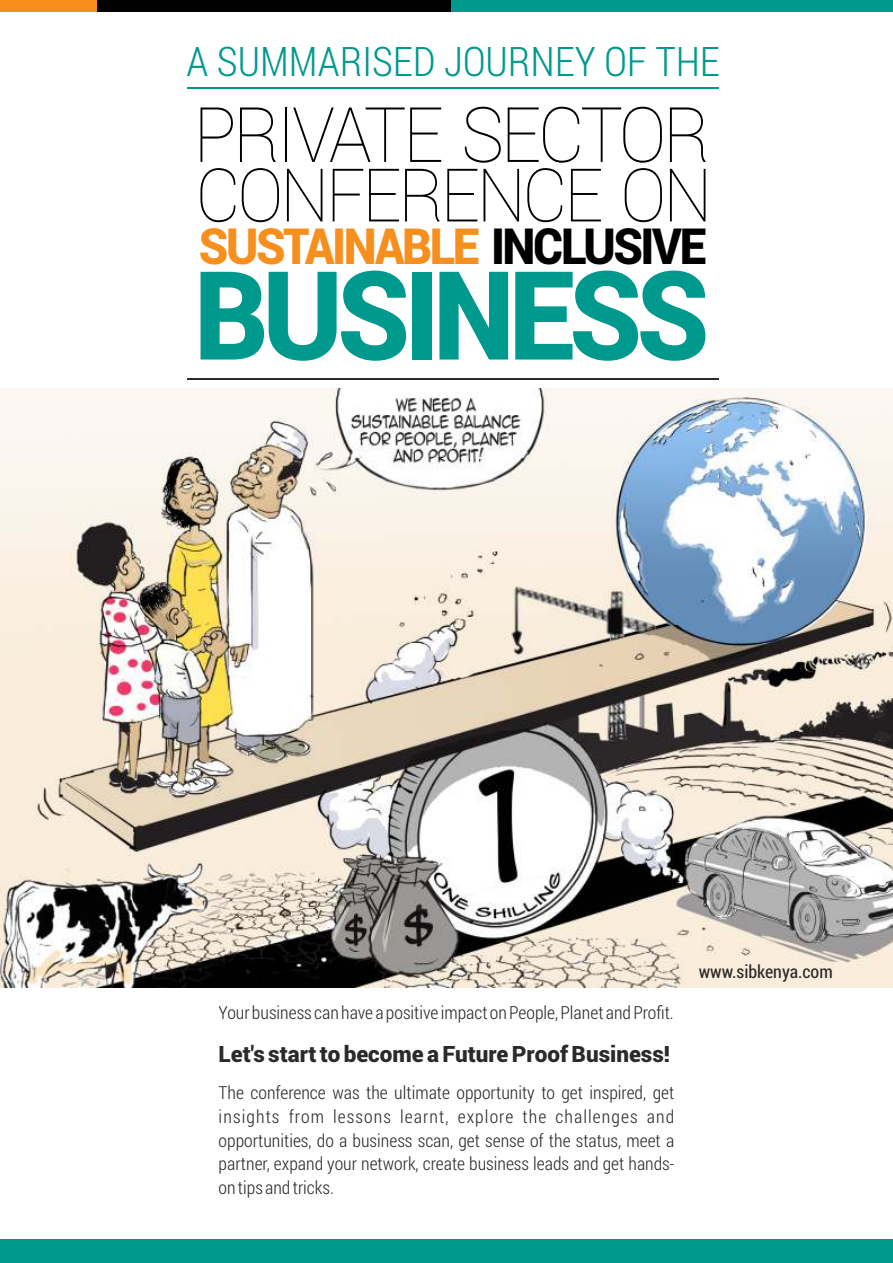
<style>
.page{position:relative;width:893px;height:1263px;background:#fff}
.page>*{position:absolute;margin:0;border:0;box-sizing:border-box;transform-origin:0 0}
.t1{font:900 123.45px "Roboto";letter-spacing:-.05em;color:#00998e;scale:.94 1}
.t2{font:100 76.5px "Roboto";letter-spacing:-.05em;color:#000;scale:.94 1}
.t3{font:100 73.95px "Roboto";letter-spacing:-.05em;color:#000;scale:.94 1}
.t4{font:900 49.8px "Roboto";letter-spacing:-.05em;color:#f78f1e;scale:.94 1}
.t5{font:300 40.8px "Roboto Condensed";color:#00998e}
.t6{font:900 22.5px "Roboto";color:#2b2a29}
.t7{font:300 18px/23.7px "Roboto Condensed";color:#2b2a29;text-align:justify}
.t8{font:18px "Roboto Condensed";color:#2b2a29}
.s1{font-size:76.65px}
.s2{color:#000}
</style>
<div class="page">
<div style="left:0;top:1239px;width:893px;height:24px;background:#00998e"></div>
<hr style="left:187px;top:88px;width:532px;height:1px;background:#00998e">
<hr style="left:187px;top:378px;width:532px;height:2px;background:#2b2a29">
<div style="left:451px;top:0;width:442px;height:11px;background:#00998e"></div>
<div style="left:96px;top:0;width:355px;height:11px;background:#000"></div>
<div style="left:0;top:0;width:96px;height:11px;background:#f78f1e"></div>
<img style="left:0;top:388px;width:893px;height:599px">
<h3 class="t5" style="left:186px;top:33px;width:535px">A SUMMARISED JOURNEY OF THE</h3>
<h2 class="t2" style="left:193px;top:82px;width:551px">PRIVATE <span class="s1">SECTOR</span></h2>
<h3 class="t3" style="left:196px;top:144px;width:551px">CONFERENCE ON</h3>
<h3 class="t4" style="left:199px;top:212px;width:541px">SUSTAINABLE <span class="s2">INCLUSIVE</span></h3>
<h1 class="t1" style="left:194px;top:230px;width:550px">BUSINESS</h1>
<p class="t7" style="left:219px;top:1000px;width:457px">Your business can have a positive impact on People, Planet and Profit.</p>
<p class="t6" style="left:219px;top:1038px;width:453px">Let's start to become a Future Proof Business!</p>
<p class="t7" style="left:219px;top:1080px;width:457px">The conference was the ultimate opportunity to get inspired, get insights from lessons learnt, explore the challenges and opportunities, do a business scan, get sense of the status, meet a partner, expand your network, create business leads and get hands&shy;on tips and tricks.</p>
<p class="t8" style="left:699px;top:959px;width:135px">www.sibkenya.com</p>
</div>
